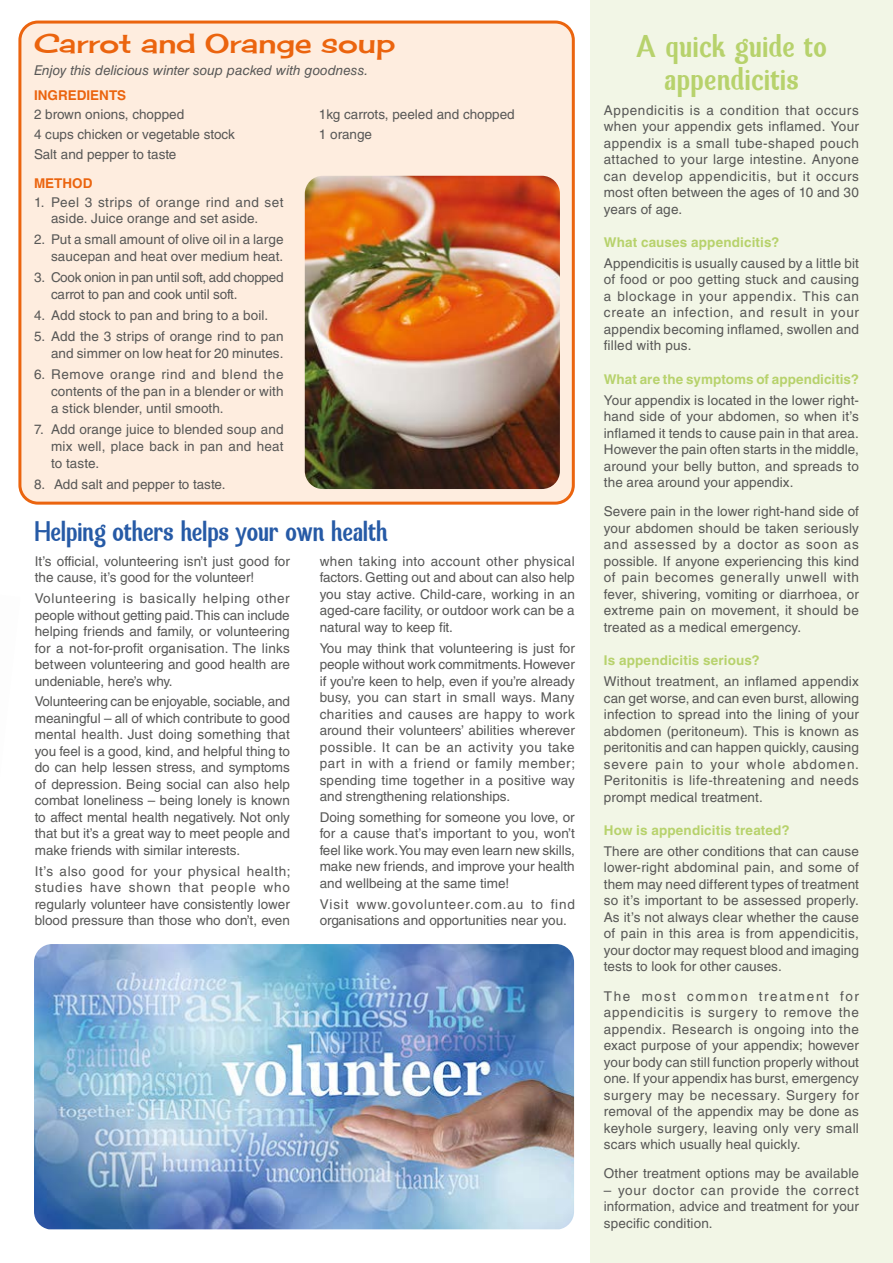
<style>
.page{position:relative;width:893px;height:1263px;background:#fff}
.page>*{position:absolute;margin:0;border:0;box-sizing:border-box;transform-origin:0 0}
.t1{font:30px/33px "Spatha Sans";letter-spacing:.03em;color:#b7d26c;text-align:center;scale:1.05 1}
.t2{font:27px "Spatha Sans";letter-spacing:.005em;color:#265aa6}
.t3{font:27px "Cherry Cream Soda";letter-spacing:.005em;color:#eb640e}
.t4{font:13.5px/16.5px "Helvetica LT Std";letter-spacing:.005em;color:#575756;text-align:justify}
.t5{font:700 13.5px "Helvetica LT Std";letter-spacing:.01em;color:#b7d26c}
.t6{font:13.5px/16.8px "Helvetica LT Std";letter-spacing:-.02em;color:#575756}
.t7{font:italic 13.5px "Helvetica LT Std";color:#575756}
.t8{font:700 13.5px "Helvetica LT Std";color:#eb640e}
</style>
<div class="page">
<div style="left:20px;top:22px;width:553px;height:481px;background:#feeddf;border-radius:18px"></div>
<div style="left:18px;top:21px;width:557px;height:484px;border:3px solid #eb640e;border-radius:18px"></div>
<img style="left:305px;top:176px;width:255px;height:313px">
<div style="left:590px;top:0;width:303px;height:1263px;background:#f2f6e6"></div>
<img style="left:34px;top:944px;width:540px;height:285px">
<h2 class="t3" style="left:34px;top:27px;width:363px">Carrot and Orange soup</h2>
<p class="t7" style="left:34px;top:62px;width:336px">Enjoy this delicious winter soup packed with goodness.</p>
<p class="t8" style="left:34px;top:87px;width:94px">INGREDIENTS</p>
<p class="t4" style="left:34px;top:104px;width:202px;line-height:20px;text-align:left">2 brown onions, chopped<br>4 cups chicken or vegetable stock<br>Salt and pepper to taste</p>
<p class="t4" style="left:319px;top:104px;width:197px;line-height:20px">1kg carrots, peeled and chopped<br>1 orange</p>
<p class="t8" style="left:34px;top:175px;width:60px">METHOD</p>
<p class="t4" style="left:34px;top:193px;width:251px;text-align:center">1. Peel 3 strips of orange rind and set aside. Juice orange and set aside.</p>
<p class="t4" style="left:34px;top:231px;width:251px;text-align:right">2. Put a small amount of olive oil in a large saucepan and heat over medium heat.</p>
<p class="t6" style="left:51px;top:269px;width:234px;text-indent:-17px">3. Cook onion in pan until soft, add chopped carrot to pan and cook until soft.</p>
<p class="t4" style="left:34px;top:307px;width:236px">4. Add stock to pan and bring to a boil.</p>
<p class="t4" style="left:34px;top:328px;width:251px;text-align:right">5. Add the 3 strips of orange rind to pan and simmer on low heat for 20 minutes.</p>
<p class="t4" style="left:51px;top:366px;width:234px;text-indent:-17px">6. Remove orange rind and blend the contents of the pan in a blender or with a stick blender, until smooth.</p>
<p class="t4" style="left:51px;top:421px;width:234px;text-indent:-17px">7. Add orange juice to blended soup and mix well, place back in pan and heat to taste.</p>
<p class="t4" style="left:34px;top:476px;width:193px">8. Add salt and pepper to taste.</p>
<h2 class="t2" style="left:35px;top:514px;width:354px">Helping others helps your own health</h2>
<p class="t4" style="left:35px;top:553px;width:257px">It’s official, volunteering isn’t just good for the cause, it’s good for the volunteer!</p>
<p class="t4" style="left:35px;top:590px;width:257px">Volunteering is basically helping other people without getting paid. This can include helping friends and family, or volunteering for a not-for-profit organisation. The links between volunteering and good health are undeniable, here’s why.</p>
<p class="t4" style="left:35px;top:693px;width:257px">Volunteering can be enjoyable, sociable, and meaningful – all of which contribute to good mental health. Just doing something that you feel is a good, kind, and helpful thing to do can help lessen stress, and symptoms of depression. Being social can also help combat loneliness – being lonely is known to affect mental health negatively. Not only that but it’s a great way to meet people and make friends with similar interests.</p>
<p class="t4" style="left:35px;top:862px;width:257px">It’s also good for your physical health; studies have shown that people who regularly volunteer have consistently lower blood pressure than those who don’t, even</p>
<p class="t4" style="left:320px;top:553px;width:257px">when taking into account other physical factors. Getting out and about can also help you stay active. Child-care, working in an aged-care facility, or outdoor work can be a natural way to keep fit.</p>
<p class="t4" style="left:320px;top:639px;width:257px">You may think that volunteering is just for people without work commitments. However if you’re keen to help, even if you’re already busy, you can start in small ways. Many charities and causes are happy to work around their volunteers’ abilities wherever possible. It can be an activity you take part in with a friend or family member; spending time together in a positive way and strengthening relationships.</p>
<p class="t4" style="left:320px;top:809px;width:257px">Doing something for someone you love, or for a cause that’s important to you, won’t feel like work. You may even learn new skills, make new friends, and improve your health and wellbeing at the same time!</p>
<p class="t4" style="left:320px;top:895px;width:257px">Visit www.govolunteer.com.au to find organisations and opportunities near you.</p>
<h1 class="t1" style="left:636px;top:29px;width:183px">A quick guide to appendicitis</h1>
<p class="t4" style="left:604px;top:102px;width:257px">Appendicitis is a condition that occurs when your appendix gets inflamed. Your appendix is a small tube-shaped pouch attached to your large intestine. Anyone can develop appendicitis, but it occurs most often between the ages of 10 and 30 years of age.</p>
<p class="t5" style="left:604px;top:234px;width:177px">What causes appendicitis?</p>
<p class="t4" style="left:604px;top:255px;width:257px">Appendicitis is usually caused by a little bit of food or poo getting stuck and causing a blockage in your appendix. This can create an infection, and result in your appendix becoming inflamed, swollen and filled with pus.</p>
<p class="t5" style="left:604px;top:371px;width:257px">What are the symptoms of appendicitis?</p>
<p class="t4" style="left:604px;top:391px;width:257px">Your appendix is located in the lower right&shy;hand side of your abdomen, so when it’s inflamed it tends to cause pain in that area.<br>However the pain often starts in the middle, around your belly button, and spreads to the area around your appendix.</p>
<p class="t4" style="left:604px;top:503px;width:257px">Severe pain in the lower right-hand side of your abdomen should be taken seriously and assessed by a doctor as soon as possible. If anyone experiencing this kind of pain becomes generally unwell with fever, shivering, vomiting or diarrhoea, or extreme pain on movement, it should be treated as a medical emergency.</p>
<p class="t5" style="left:604px;top:652px;width:157px">Is appendicitis serious?</p>
<p class="t4" style="left:604px;top:673px;width:257px">Without treatment, an inflamed appendix can get worse, and can even burst, allowing infection to spread into the lining of your abdomen (peritoneum). This is known as peritonitis and can happen quickly, causing severe pain to your whole abdomen.<br>Peritonitis is life-threatening and needs prompt medical treatment.</p>
<p class="t5" style="left:604px;top:822px;width:187px">How is appendicitis treated?</p>
<p class="t4" style="left:604px;top:843px;width:257px">There are other conditions that can cause lower-right abdominal pain, and some of them may need different types of treatment so it’s important to be assessed properly.<br>As it’s not always clear whether the cause of pain in this area is from appendicitis, your doctor may request blood and imaging tests to look for other causes.</p>
<p class="t4" style="left:604px;top:987px;width:257px">The most common treatment for appendicitis is surgery to remove the appendix. Research is ongoing into the exact purpose of your appendix; however your body can still function properly without one. If your appendix has burst, emergency surgery may be necessary. Surgery for removal of the appendix may be done as keyhole surgery, leaving only very small scars which usually heal quickly.</p>
<p class="t4" style="left:604px;top:1165px;width:257px">Other treatment options may be available</p>
<p class="t4" style="left:604px;top:1182px;width:257px">– your doctor can provide the correct information, advice and treatment for your specific condition.</p>
</div>
